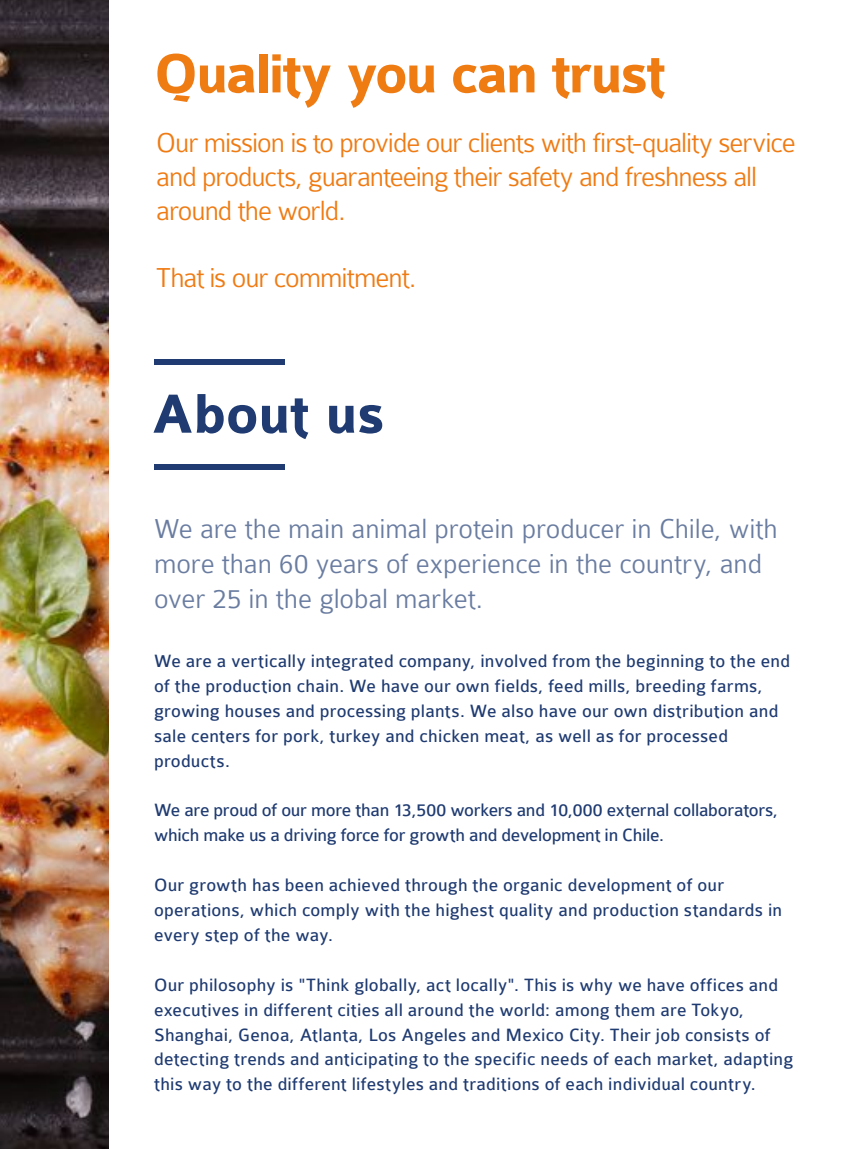
<style>
.page{position:relative;width:862px;height:1149px;background:#fff}
.page>*{position:absolute;margin:0;border:0;box-sizing:border-box;transform-origin:0 0}
.t1{font:700 58.73px "Colaborate";letter-spacing:-.035em;color:#ef7b13}
.t2{font:700 58.73px "Colaborate";letter-spacing:-.005em;color:#1f3b71}
.t3{font:300 29.25px/33.8px "Colaborate";letter-spacing:-.035em;color:#ef7b13}
.t4{font:300 29.25px/35.1px "Colaborate";letter-spacing:-.005em;color:rgb(31 59 113/.67)}
.t5{font:19.12px/25px "Colaborate";letter-spacing:.01em;color:#1f3b71}
.t6{font:19.12px/25px "Colaborate";letter-spacing:-.015em;color:#1f3b71}
</style>
<div class="page">
<img style="left:0;top:0;width:109px;height:1148px">
<div style="left:154px;top:359px;width:130px;height:6px;background:#1f3b71"></div>
<div style="left:154px;top:464px;width:130px;height:6px;background:#1f3b71"></div>
<h1 class="t1" style="left:154px;top:43px;width:512px">Quality you can trust</h1>
<h2 class="t3" style="left:156px;top:126px;width:640px">Our mission is to provide our clients with first-quality service and products, guaranteeing their safety and freshness all around the world.</h2>
<h2 class="t3" style="left:156px;top:261px;width:261px">That is our commitment.</h2>
<h1 class="t2" style="left:152px;top:383px;width:234px">About us</h1>
<h2 class="t4" style="left:154px;top:511px;width:625px">We are the main animal protein producer in Chile, with more than 60 years of experience in the country, and over 25 in the global market.</h2>
<p class="t5" style="left:154px;top:648px;width:637px">We are a vertically integrated company, involved from the beginning to the end of the production chain. We have our own fields, feed mills, breeding farms, growing houses and processing plants. We also have our own distribution and sale centers for pork, turkey and chicken meat, as well as for processed products.</p>
<p class="t6" style="left:154px;top:797px;width:625px">We are proud of our more than 13,500 workers and 10,000 external collaborators, which make us a driving force for growth and development in Chile.</p>
<p class="t5" style="left:154px;top:872px;width:629px">Our growth has been achieved through the organic development of our operations, which comply with the highest quality and production standards in every step of the way.</p>
<p class="t5" style="left:154px;top:972px;width:640px">Our philosophy is "Think globally, act locally". This is why we have offices and executives in different cities all around the world: among them are Tokyo, Shanghai, Genoa, Atlanta, Los Angeles and Mexico City. Their job consists of detecting trends and anticipating to the specific needs of each market, adapting this way to the different lifestyles and traditions of each individual country.</p>
</div>
